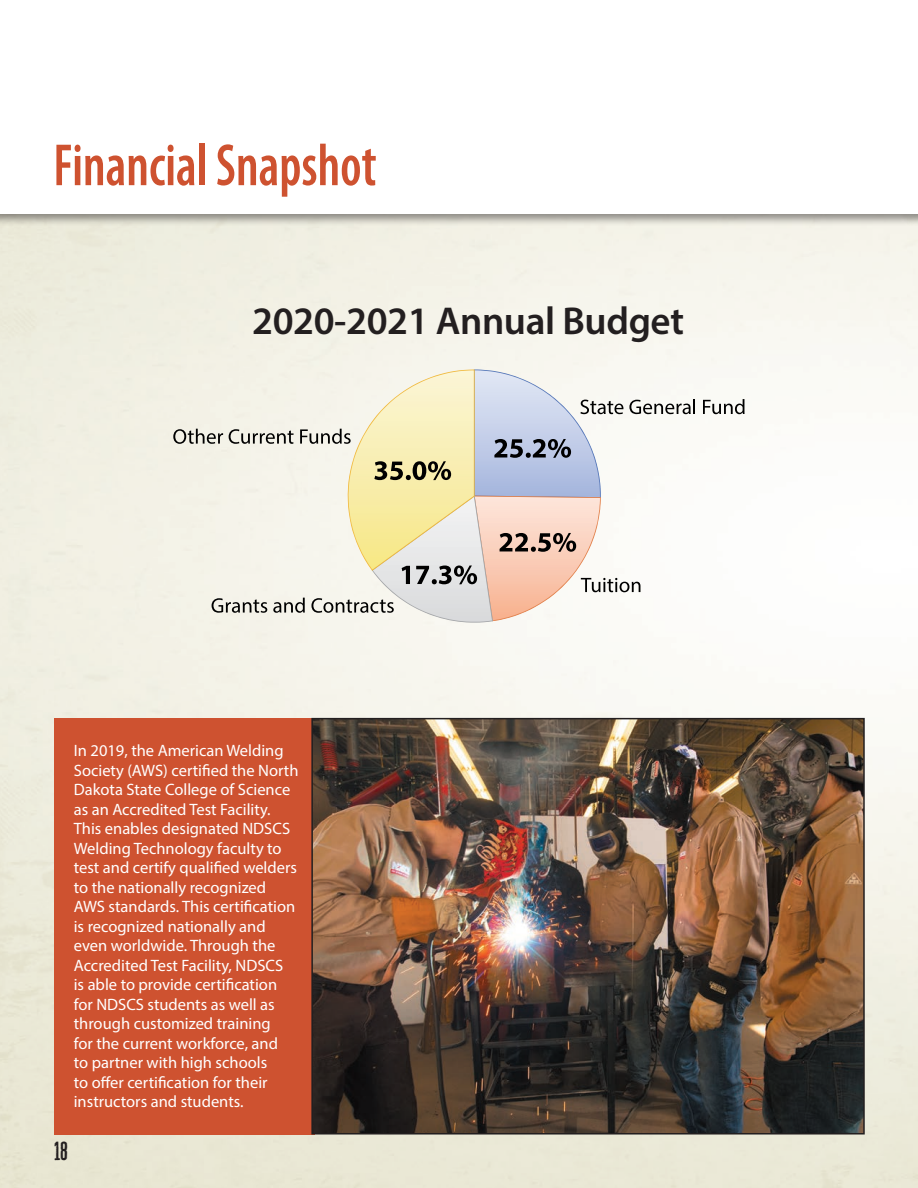
<style>
.page{position:relative;width:918px;height:1188px;background:#fff}
.page>*{position:absolute;margin:0;border:0;box-sizing:border-box;transform-origin:0 0}
.Headline{font:600 condensed 60px "Myriad Pro";color:#ce5230;scale:.87 1}
.t1{font:600 39px "Myriad Pro";letter-spacing:-.01em;color:#231f20}
.t2{font:28.5px "Roadkill";color:#231f20}
.captions_2019-2021{font:16.5px/19.5px "Myriad Pro";color:#fff}
</style>
<div class="page">
<div style="left:0;top:0;width:918px;height:227px;background:#231f20;opacity:.5"></div>
<div style="left:0;top:0;width:918px;height:214px;background:#fff"></div>
<div style="left:54px;top:718px;width:261px;height:417px;background:#ce5230"></div>
<img style="left:314px;top:721px;width:548px;height:411px">
<div style="left:311px;top:718px;width:554px;height:417px;border:2px solid #231f20"></div>
<svg style="left:703px;top:399px;width:42px;height:15px"></svg>
<svg style="left:173px;top:369px;width:522px;height:254px"></svg>
<p class="Headline" style="left:53px;top:128px;width:373px">Financial Snapshot</p>
<p class="t1" style="left:252px;top:296px;width:433px">2020-2021 Annual Budget</p>
<p class="captions_2019-2021" style="left:74px;top:741px;width:226px">In 2019, the American Welding<br>Society (AWS) certified the North<br>Dakota State College of Science as an Accredited Test Facility.<br>This enables designated NDSCS<br>Welding Technology faculty to test and certify qualified welders to the nationally recognized<br>AWS standards. This certification is recognized nationally and even worldwide. Through the<br>Accredited Test Facility, NDSCS<br>is able to provide certification for NDSCS students as well as through customized training<br>for the current workforce, and<br>to partner with high schools<br>to offer certification for their instructors and students.</p>
<p class="t2" style="left:54px;top:1136px;width:16px">18</p>
</div>
